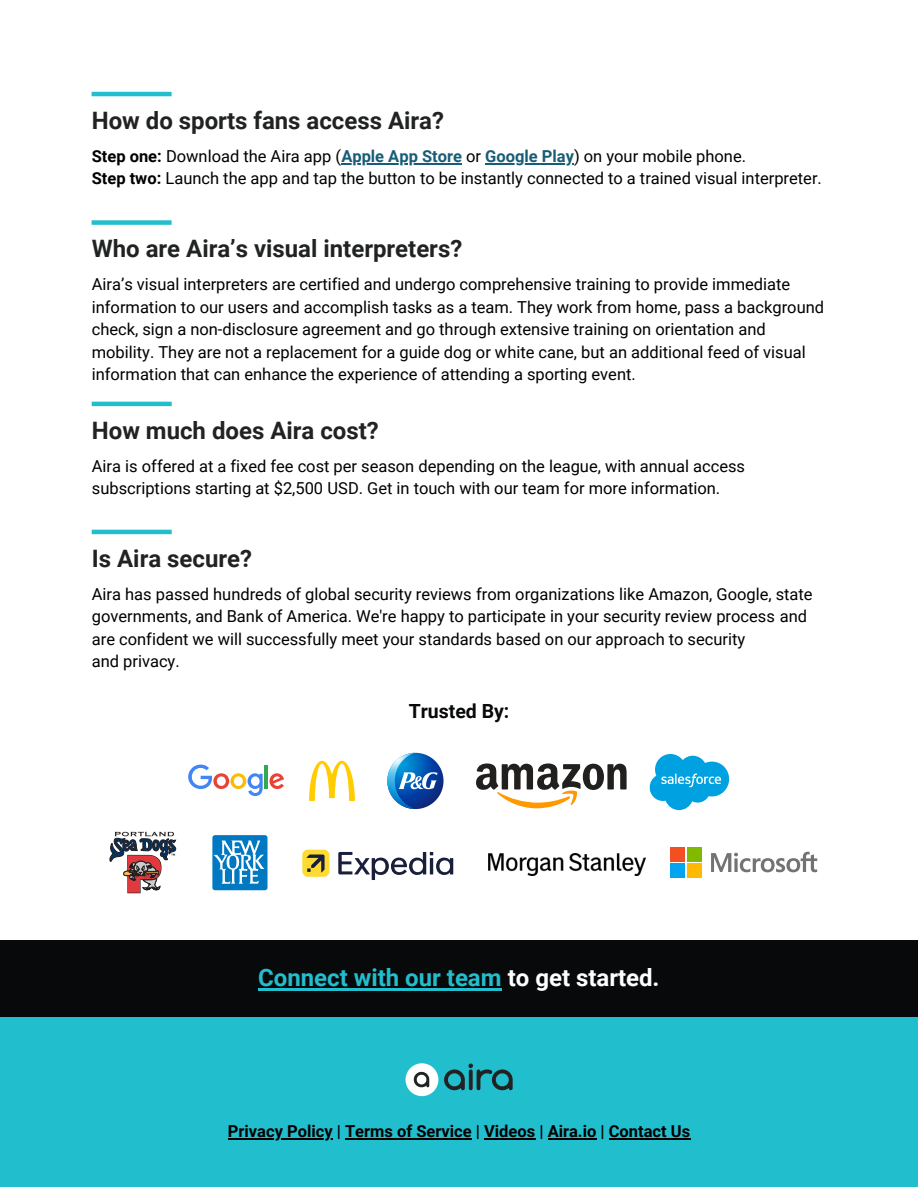
<style>
.page{position:relative;width:918px;height:1188px;background:#fff}
.page>*{position:absolute;margin:0;border:0;box-sizing:border-box;transform-origin:0 0}
.t1{font:700 24px "Roboto";color:#212322}
.t2{font:700 24px "Roboto";color:#21bece}
.t3{font:700 19.5px "Roboto";color:#08090a}
.t4{font:16.5px/22.5px "Roboto";color:#000}
.t5{font:700 16.5px "Roboto";color:#000}
.s1{font-weight:700}
.s2{font-weight:700;color:#185d77}
.s3{color:#fff}
</style>
<div class="page">
<hr style="left:92px;top:402px;width:80px;height:4px;background:#21bece">
<hr style="left:92px;top:530px;width:80px;height:4px;background:#21bece">
<div style="left:92px;top:220px;width:80px;height:5px;background:#21bece"></div>
<hr style="left:92px;top:92px;width:80px;height:4px;background:#21bece">
<hr style="left:265px;top:765px;width:3px;height:24px;background:#34a853">
<svg style="left:270px;top:773px;width:14px;height:16px"></svg>
<svg style="left:188px;top:765px;width:75px;height:31px"></svg>
<svg style="left:309px;top:761px;width:46px;height:40px"></svg>
<svg style="left:387px;top:753px;width:57px;height:56px"></svg>
<svg style="left:476px;top:763px;width:151px;height:45px"></svg>
<svg style="left:650px;top:754px;width:79px;height:56px"></svg>
<svg style="left:212px;top:835px;width:56px;height:55px;background:#419bd1"></svg>
<svg style="left:338px;top:852px;width:115px;height:28px"></svg>
<div style="left:302px;top:850px;width:27px;height:27px;background:#fddb32;border-radius:6px"></div>
<svg style="left:307px;top:855px;width:18px;height:18px"></svg>
<img style="left:489px;top:853px;width:156px;height:23px">
<svg style="left:711px;top:852px;width:106px;height:20px"></svg>
<div style="left:670px;top:847px;width:15px;height:15px;background:#f25022"></div>
<div style="left:687px;top:847px;width:15px;height:15px;background:#7fba00"></div>
<div style="left:670px;top:863px;width:15px;height:15px;background:#00a4ef"></div>
<div style="left:687px;top:863px;width:15px;height:15px;background:#ffb900"></div>
<svg style="left:109px;top:831px;width:68px;height:63px"></svg>
<hr style="left:341px;top:163px;width:121px;height:1px;background:#185d77">
<hr style="left:485px;top:163px;width:89px;height:1px;background:#185d77">
<div style="left:0;top:1017px;width:918px;height:170px;background:#21bece"></div>
<div style="left:0;top:941px;width:918px;height:76px;background:#08090a"></div>
<hr style="left:258px;top:988px;width:244px;height:3px;background:#21bece">
<svg style="left:444px;top:1064px;width:68px;height:26px"></svg>
<svg style="left:406px;top:1063px;width:32px;height:33px"></svg>
<hr style="left:228px;top:1138px;width:105px;height:1px;background:#000">
<hr style="left:345px;top:1138px;width:127px;height:1px;background:#000">
<hr style="left:484px;top:1138px;width:51px;height:1px;background:#000">
<hr style="left:548px;top:1138px;width:48px;height:1px;background:#000">
<hr style="left:609px;top:1138px;width:81px;height:1px;background:#000">
<h2 class="t1" style="left:92px;top:107px;width:354px">How do sports fans access Aira?</h2>
<p class="t4" style="left:92px;top:145px;width:732px"><span class="s1">Step one:</span> Download the Aira app (<span class="s2">Apple App Store</span> or <span class="s2">Google Play</span>) on your mobile phone.<br><span class="s1">Step two:</span> Launch the app and tap the button to be instantly connected to a trained visual interpreter.</p>
<h2 class="t1" style="left:92px;top:235px;width:372px">Who are Aira’s visual interpreters?</h2>
<p class="t4" style="left:92px;top:273px;width:734px">Aira’s visual interpreters are certified and undergo comprehensive training to provide immediate information to our users and accomplish tasks as a team. They work from home, pass a background check, sign a non-disclosure agreement and go through extensive training on orientation and mobility. They are not a replacement for a guide dog or white cane, but an additional feed of visual information that can enhance the experience of attending a sporting event.</p>
<h2 class="t1" style="left:92px;top:416px;width:288px">How much does Aira cost?</h2>
<p class="t4" style="left:92px;top:455px;width:655px">Aira is offered at a fixed fee cost per season depending on the league, with annual access subscriptions starting at $2,500 USD. Get in touch with our team for more information.</p>
<h2 class="t1" style="left:92px;top:544px;width:162px">Is Aira secure?</h2>
<p class="t4" style="left:92px;top:583px;width:722px">Aira has passed hundreds of global security reviews from organizations like Amazon, Google, state governments, and Bank of America. We're happy to participate in your security review process and are confident we will successfully meet your standards based on our approach to security<br>and privacy.</p>
<p class="t3" style="left:409px;top:700px;width:102px">Trusted By:</p>
<p class="t2" style="left:258px;top:964px;width:403px">Connect with our team <span class="s3">to get started.</span></p>
<p class="t5" style="left:228px;top:1122px;width:464px">Privacy Policy | Terms of Service | Videos | Aira.io | Contact Us</p>
</div>
